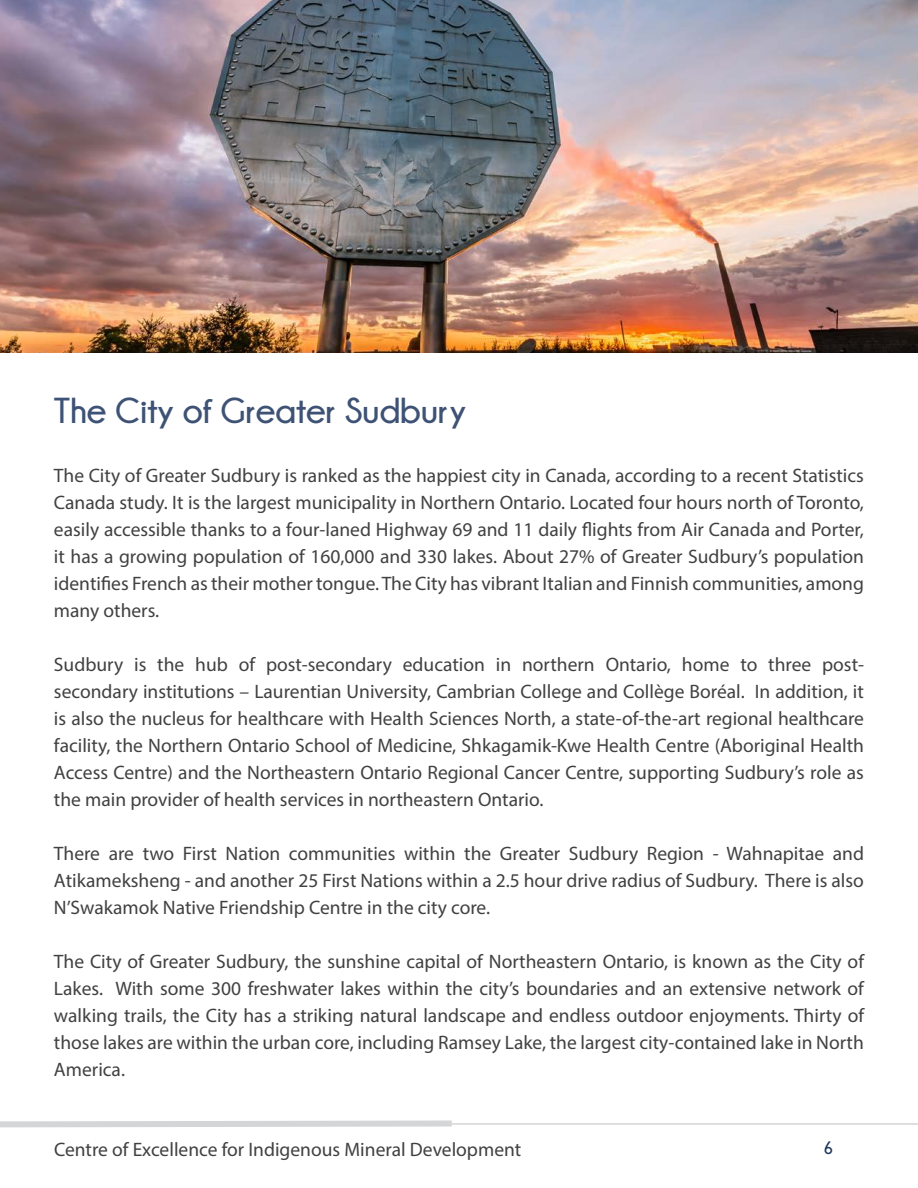
<style>
.page{position:relative;width:918px;height:1188px;background:#fff}
.page>*{position:absolute;margin:0;border:0;box-sizing:border-box;transform-origin:0 0}
.t1{font:700 36px "Champagne&Limousines";color:#3d5274}
.t2{font:19.5px/27px "Myriad Pro";color:#414141;text-align:justify}
.t3{font:700 18px "Champagne&Limousines";color:#1e365d}
</style>
<div class="page">
<svg style="left:0;top:1120px;width:452px;height:8px"></svg>
<hr style="left:452px;top:1123px;width:466px;height:2px;background:#d4d5d7">
<img style="left:0;top:0;width:918px;height:353px">
<p class="t1" style="left:54px;top:391px;width:413px">The City of Greater Sudbury</p>
<p class="t2" style="left:54px;top:461px;width:812px">The City of Greater Sudbury is ranked as the happiest city in Canada, according to a recent Statistics Canada study. It is the largest municipality in Northern Ontario. Located four hours north of Toronto, easily accessible thanks to a four-laned Highway 69 and 11 daily flights from Air Canada and Porter, it has a growing population of 160,000 and 330 lakes. About 27% of Greater Sudbury’s population</p>
<p class="t2" style="left:54px;top:570px;width:812px">identifies French as their mother tongue. The City has vibrant Italian and Finnish communities, among many others.</p>
<p class="t2" style="left:54px;top:651px;width:812px">Sudbury is the hub of post-secondary education in northern Ontario, home to three post-</p>
<p class="t2" style="left:54px;top:678px;width:812px">secondary institutions – Laurentian University, Cambrian College and Collège Boréal. In addition, it is also the nucleus for healthcare with Health Sciences North, a state-of-the-art regional healthcare facility, the Northern Ontario School of Medicine, Shkagamik-Kwe Health Centre (Aboriginal Health Access Centre) and the Northeastern Ontario Regional Cancer Centre, supporting Sudbury’s role as the main provider of health services in northeastern Ontario.</p>
<p class="t2" style="left:54px;top:840px;width:812px">There are two First Nation communities within the Greater Sudbury Region - Wahnapitae and</p>
<p class="t2" style="left:54px;top:867px;width:812px">Atikameksheng - and another 25 First Nations within a 2.5 hour drive radius of Sudbury. There is also<br>N’Swakamok Native Friendship Centre in the city core.</p>
<p class="t2" style="left:54px;top:948px;width:812px">The City of Greater Sudbury, the sunshine capital of Northeastern Ontario, is known as the City of<br>Lakes. With some 300 freshwater lakes within the city’s boundaries and an extensive network of</p>
<p class="t2" style="left:54px;top:1002px;width:812px">walking trails, the City has a striking natural landscape and endless outdoor enjoyments. Thirty of those lakes are within the urban core, including Ramsey Lake, the largest city-contained lake in North America.</p>
<p class="t2" style="left:54px;top:1135px;width:469px">Centre of Excellence for Indigenous Mineral Development</p>
<p class="t3" style="left:824px;top:1138px;width:12px">6</p>
</div>
